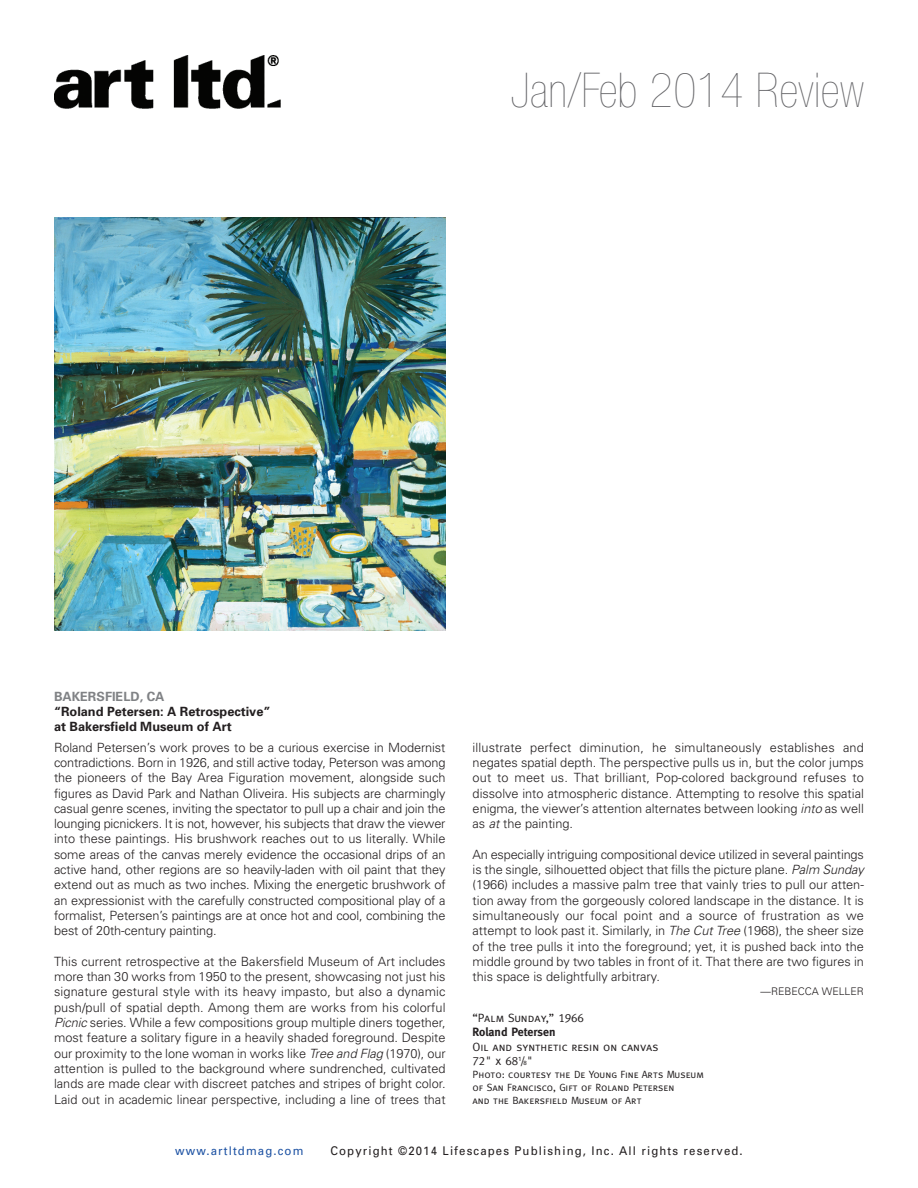
<style>
.page{position:relative;width:918px;height:1188px;background:#fff}
.page>*{position:absolute;margin:0;border:0;box-sizing:border-box;transform-origin:0 0}
.t1{font:900 condensed 48px "Helvetica Neue";letter-spacing:.01em;color:#636366}
.t2{font:300 12.75px/15.3px "Univers";color:#231f20;text-align:justify}
.t3{font:700 12.75px/15.3px "Univers";color:#231f20}
.t4{font:700 12.75px "Univers";color:#808285}
.t5{font:12px "Univers";letter-spacing:.1em;color:#231f20;scale:.95 1}
.t6{font:12px/14.4px "Meta Caps";color:#231f20}
.t7{font:12px "Univers";letter-spacing:.1em;color:#1d52a3;scale:.95 1}
.t8{font:700 12px "Meta";color:#231f20}
.t9{font:10.5px/12.6px "Meta Caps";color:#231f20}
.t10{font:300 10.5px "Univers";color:#231f20}
.s1{font-style:italic}
.s2{font-family:"Univers"}
.s3{font-family:"Univers";font-size:6px}
</style>
<div class="page">
<img style="left:54px;top:55px;width:226px;height:54px">
<img style="left:54px;top:217px;width:391px;height:414px">
<h1 class="t1" style="left:511px;top:64px;width:354px">Jan/Feb 2014 Review</h1>
<p class="t4" style="left:54px;top:688px;width:112px">BAKERSFIELD, CA</p>
<p class="t3" style="left:54px;top:703px;width:218px">“Roland Petersen: A Retrospective” at Bakersfield Museum of Art</p>
<p class="t2" style="left:54px;top:739px;width:393px">Roland Petersen’s work proves to be a curious exercise in Modernist contradictions. Born in 1926, and still active today, Peterson was among the pioneers of the Bay Area Figuration movement, alongside such figures as David Park and Nathan Oliveira. His subjects are charmingly casual genre scenes, inviting the spectator to pull up a chair and join the lounging picnickers. It is not, however, his subjects that draw the viewer into these paintings. His brushwork reaches out to us literally. While some areas of the canvas merely evidence the occasional drips of an active hand, other regions are so heavily-laden with oil paint that they extend out as much as two inches. Mixing the energetic brushwork of an expressionist with the carefully constructed compositional play of a formalist, Petersen’s paintings are at once hot and cool, combining the best of 20th-century painting.</p>
<p class="t2" style="left:54px;top:953px;width:393px">This current retrospective at the Bakersfield Museum of Art includes more than 30 works from 1950 to the present, showcasing not just his signature gestural style with its heavy impasto, but also a dynamic push/pull of spatial depth. Among them are works from his colorful <span class="s1">Picnic</span> series. While a few compositions group multiple diners together, most feature a solitary figure in a heavily shaded foreground. Despite our proximity to the lone woman in works like <span class="s1">Tree and Flag</span> (1970), our attention is pulled to the background where sundrenched, cultivated lands are made clear with discreet patches and stripes of bright color.<br>Laid out in academic linear perspective, including a line of trees that</p>
<p class="t2" style="left:473px;top:739px;width:393px">illustrate perfect diminution, he simultaneously establishes and negates spatial depth. The perspective pulls us in, but the color jumps out to meet us. That brilliant, Pop-colored background refuses to dissolve into atmospheric distance. Attempting to resolve this spatial enigma, the viewer’s attention alternates between looking <span class="s1">into</span> as well as <span class="s1">at</span> the painting.</p>
<p class="t2" style="left:473px;top:846px;width:393px">An especially intriguing compositional device utilized in several paintings is the single, silhouetted object that fills the picture plane. <span class="s1">Palm Sunday </span>(1966) includes a massive palm tree that vainly tries to pull our atten&shy;tion away from the gorgeously colored landscape in the distance. It is simultaneously our focal point and a source of frustration as we attempt to look past it. Similarly, in <span class="s1">The Cut Tree</span> (1968), the sheer size of the tree pulls it into the foreground; yet, it is pushed back into the middle ground by two tables in front of it. That there are two figures in this space is delightfully arbitrary.</p>
<p class="t10" style="left:761px;top:985px;width:105px">—REBECCA WELLER</p>
<p class="t6" style="left:472px;top:1010px;width:113px">“Palm Sunday,” 1966</p>
<p class="t8" style="left:472px;top:1025px;width:85px">Roland Petersen</p>
<p class="t6" style="left:472px;top:1039px;width:188px">Oil and synthetic resin on canvas<br>72" x 68<sup>1</sup><span class="s2">/</span><span class="s3">8</span>"</p>
<p class="t9" style="left:472px;top:1068px;width:233px">Photo: courtesy the De Young Fine Arts Museum of San Francisco, Gift of Roland Petersen<br>and the Bakersfield Museum of Art</p>
<p class="t7" style="left:175px;top:1143px;width:137px">www.artltdmag.com</p>
<p class="t5" style="left:330px;top:1143px;width:436px">Copyright ©2014 Lifescapes Publishing, Inc. All rights reserved.</p>
</div>
